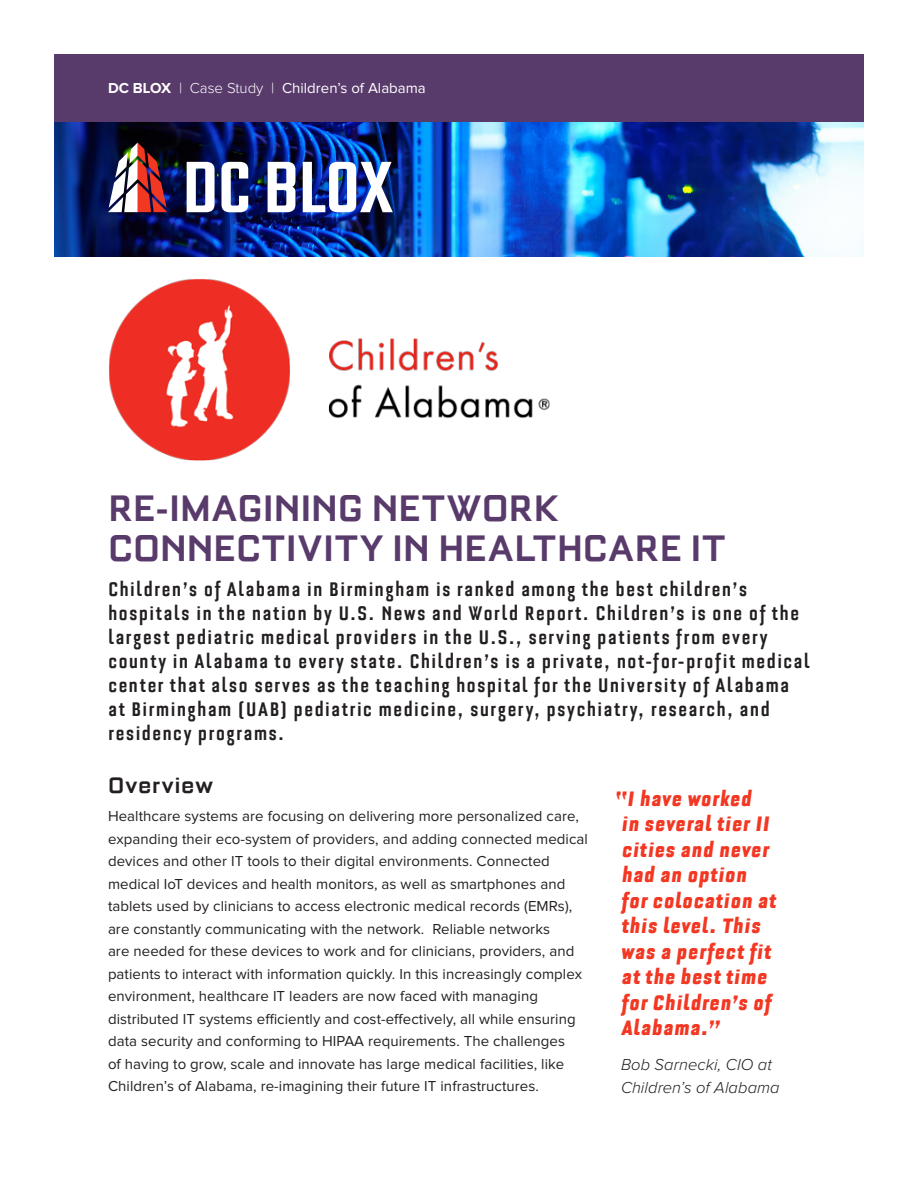
<style>
.page{position:relative;width:918px;height:1188px;background:#fff}
.page>*{position:absolute;margin:0;border:0;box-sizing:border-box;transform-origin:0 0}
.t1{font:700 45px/39px "Bourgeois";letter-spacing:.01em;color:#583a6b}
.t2{font:700 27px "Bourgeois";letter-spacing:.035em;color:#231f20}
.t3{font:italic 900 condensed 25.5px/25.5px "Bourgeois";letter-spacing:.01em;color:#f23722}
.t4{font:700 condensed 24px/24px "Bourgeois";letter-spacing:.04em;color:#231f20}
.t5{font:italic 300 16.5px/22.5px "Proxima Nova";letter-spacing:.005em;color:#231f20}
.t6{font:15px/22.5px "Proxima Nova";letter-spacing:.005em;color:#231f20}
.t7{font:15px "Proxima Nova";color:#fff}
.s1{font-weight:700}
.s2{font-weight:300}
</style>
<div class="page">
<img style="left:54px;top:122px;width:810px;height:134px">
<div style="left:54px;top:54px;width:810px;height:68px;background:#583a6b"></div>
<svg style="left:187px;top:162px;width:28px;height:50px"></svg>
<svg style="left:221px;top:162px;width:27px;height:50px"></svg>
<svg style="left:268px;top:162px;width:27px;height:50px"></svg>
<img style="left:303px;top:162px;width:90px;height:50px">
<img style="left:108px;top:143px;width:59px;height:69px">
<img style="left:109px;top:279px;width:441px;height:182px">
<p class="t7" style="left:108px;top:79px;width:319px"><span class="s1">DC BLOX</span> <span class="s2">| Case Study |</span> Children’s of Alabama</p>
<h1 class="t1" style="left:108px;top:489px;width:619px">RE-IMAGINING NETWORK<br>CONNECTIVITY IN HEALTHCARE IT</h1>
<p class="t4" style="left:108px;top:577px;width:703px">Children’s of Alabama in Birmingham is ranked among the best children’s hospitals in the nation by U.S. News and World Report. Children’s is one of the largest pediatric medical providers in the U.S., serving patients from every county in Alabama to every state. Children’s is a private, not-for-profit medical center that also serves as the teaching hospital for the University of Alabama at Birmingham (UAB) pediatric medicine, surgery, psychiatry, research, and residency programs.</p>
<h2 class="t2" style="left:108px;top:771px;width:107px">Overview</h2>
<p class="t6" style="left:108px;top:805px;width:481px">Healthcare systems are focusing on delivering more personalized care, expanding their eco-system of providers, and adding connected medical devices and other IT tools to their digital environments. Connected medical IoT devices and health monitors, as well as smartphones and tablets used by clinicians to access electronic medical records (EMRs), are constantly communicating with the network. Reliable networks<br>are needed for these devices to work and for clinicians, providers, and patients to interact with information quickly. In this increasingly complex environment, healthcare IT leaders are now faced with managing distributed IT systems efficiently and cost-effectively, all while ensuring data security and conforming to HIPAA requirements. The challenges<br>of having to grow, scale and innovate has large medical facilities, like Children’s of Alabama, re-imagining their future IT infrastructures.</p>
<h3 class="t3" style="left:614px;top:786px;width:164px">“I have worked<br>in several tier II cities and never had an option<br>for colocation at this level. This was a perfect fit at the best time for Children’s of<br>Alabama.”</h3>
<p class="t5" style="left:621px;top:1052px;width:160px">Bob Sarnecki, CIO at<br>Children’s of Alabama</p>
</div>
